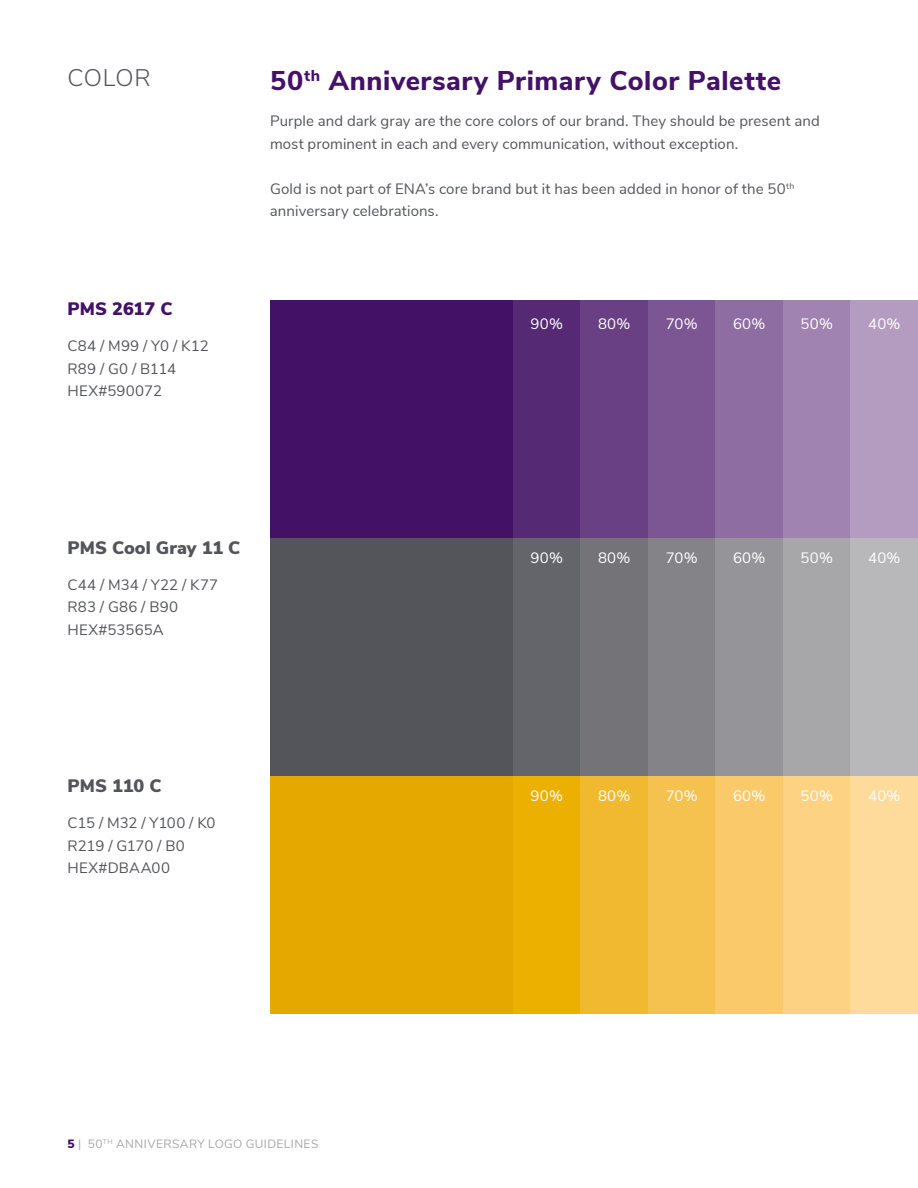
<style>
.page{position:relative;width:918px;height:1188px;background:#fff}
.page>*{position:absolute;margin:0;border:0;box-sizing:border-box;transform-origin:0 0}
.t1{font:800 27px "Nunito Sans";letter-spacing:.02em;color:#431266}
.Section_Indicator{font:300 24px "Nunito Sans";letter-spacing:.015em;color:#54555a}
.t2{font:900 18px "Nunito Sans";color:#54555a}
.t3{font:900 18px "Nunito Sans";letter-spacing:.005em;color:#431266}
.Body{font:15px/22.5px "Nunito Sans";letter-spacing:.005em;color:#54555a}
.Body-2{font:15px "Nunito Sans";letter-spacing:.02em;color:#fff}
.t4{font:12px "Nunito Sans";letter-spacing:.035em;color:#a7a6a9}
.s1{font-weight:900;color:#431266}
</style>
<div class="page">
<div style="left:270px;top:300px;width:243px;height:238px;background:#431266"></div>
<div style="left:513px;top:300px;width:67px;height:238px;background:#562975"></div>
<div style="left:580px;top:300px;width:68px;height:238px;background:#694083"></div>
<div style="left:648px;top:300px;width:68px;height:238px;background:#7c5693"></div>
<div style="left:716px;top:300px;width:67px;height:238px;background:#8e6da2"></div>
<div style="left:783px;top:300px;width:67px;height:238px;background:#a183b1"></div>
<div style="left:850px;top:300px;width:68px;height:238px;background:#b49bc0"></div>
<div style="left:270px;top:538px;width:243px;height:238px;background:#54555a"></div>
<div style="left:513px;top:538px;width:67px;height:238px;background:#64656a"></div>
<div style="left:580px;top:538px;width:68px;height:238px;background:#747478"></div>
<div style="left:648px;top:538px;width:68px;height:238px;background:#848488"></div>
<div style="left:716px;top:538px;width:67px;height:238px;background:#959599"></div>
<div style="left:783px;top:538px;width:67px;height:238px;background:#a7a6a9"></div>
<div style="left:850px;top:538px;width:68px;height:238px;background:#b8b7ba"></div>
<div style="left:270px;top:776px;width:243px;height:238px;background:#e5a800"></div>
<div style="left:513px;top:776px;width:67px;height:238px;background:#ebb000"></div>
<div style="left:580px;top:776px;width:68px;height:238px;background:#f0b930"></div>
<div style="left:648px;top:776px;width:68px;height:238px;background:#f5c14f"></div>
<div style="left:716px;top:776px;width:67px;height:238px;background:#fac96a"></div>
<div style="left:783px;top:776px;width:67px;height:238px;background:#fdd283"></div>
<div style="left:850px;top:776px;width:68px;height:238px;background:#ffdb9b"></div>
<p class="Section_Indicator" style="left:68px;top:60px;width:85px">COLOR</p>
<h2 class="t3" style="left:68px;top:295px;width:107px">PMS 2617 C</h2>
<p class="Body" style="left:68px;top:334px;width:143px">C84 / M99 / Y0 / K12<br>R89 / G0 / B114<br>HEX#590072</p>
<h1 class="t1" style="left:270px;top:61px;width:513px">50<sup>th</sup> Anniversary Primary Color Palette</h1>
<p class="Body" style="left:270px;top:109px;width:551px">Purple and dark gray are the core colors of our brand. They should be present and most prominent in each and every communication, without exception.</p>
<p class="Body" style="left:270px;top:176px;width:526px">Gold is not part of ENA’s core brand but it has been added in honor of the 50<sup>th </sup>anniversary celebrations.</p>
<p class="Body-2" style="left:530px;top:312px;width:34px">90%</p>
<p class="Body-2" style="left:598px;top:312px;width:34px">80%</p>
<p class="Body-2" style="left:666px;top:312px;width:33px">70%</p>
<p class="Body-2" style="left:733px;top:312px;width:34px">60%</p>
<p class="Body-2" style="left:801px;top:312px;width:34px">50%</p>
<p class="Body-2" style="left:868px;top:312px;width:34px">40%</p>
<h2 class="t2" style="left:68px;top:534px;width:175px">PMS Cool Gray 11 C</h2>
<p class="Body" style="left:68px;top:572px;width:152px">C44 / M34 / Y22 / K77<br>R83 / G86 / B90<br>HEX#53565A</p>
<p class="Body-2" style="left:530px;top:546px;width:34px">90%</p>
<p class="Body-2" style="left:598px;top:546px;width:34px">80%</p>
<p class="Body-2" style="left:666px;top:546px;width:33px">70%</p>
<p class="Body-2" style="left:733px;top:546px;width:34px">60%</p>
<p class="Body-2" style="left:801px;top:546px;width:34px">50%</p>
<p class="Body-2" style="left:868px;top:546px;width:34px">40%</p>
<h2 class="t2" style="left:68px;top:772px;width:96px">PMS 110 C</h2>
<p class="Body" style="left:68px;top:811px;width:150px">C15 / M32 / Y100 / K0<br>R219 / G170 / B0<br>HEX#DBAA00</p>
<p class="Body-2" style="left:530px;top:785px;width:34px">90%</p>
<p class="Body-2" style="left:598px;top:785px;width:34px">80%</p>
<p class="Body-2" style="left:666px;top:785px;width:33px">70%</p>
<p class="Body-2" style="left:733px;top:785px;width:34px">60%</p>
<p class="Body-2" style="left:801px;top:785px;width:34px">50%</p>
<p class="Body-2" style="left:868px;top:785px;width:34px">40%</p>
<p class="t4" style="left:68px;top:1135px;width:253px"><span class="s1">5</span> | 50<sup>TH</sup> ANNIVERSARY LOGO GUIDELINES</p>
</div>
